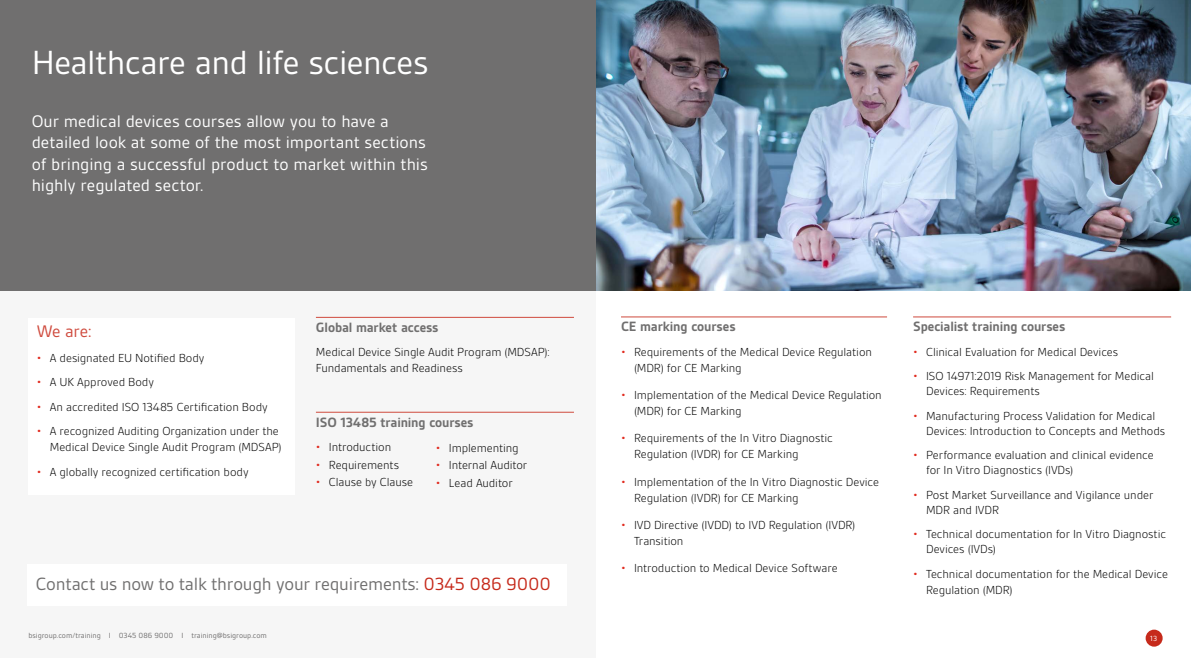
<style>
.page{position:relative;width:1191px;height:658px;background:#fff}
.page>*{position:absolute;margin:0;border:0;box-sizing:border-box;transform-origin:0 0}
.t1{font:36px "BSI Gesta";letter-spacing:-.015em;color:#fff}
.t2{font:19px "BSI Gesta";letter-spacing:-.01em;color:#706f6f}
.t3{font:18px/21.5px "BSI Gesta";color:#fff}
.t4{font:18px "BSI Gesta";color:#cf4a3d}
.t5{font:700 14.5px "BSI Gesta";letter-spacing:-.01em;color:#706f6f}
.t6{font:300 12.5px/16px "BSI Gesta";letter-spacing:-.01em;color:#000}
.t7{font:8px "BSI Gesta";color:#706f6f}
.t8{font:8px "BSI Gesta";color:#fff}
.s1{color:#e12b1f}
.s2{font-size:12px}
.s3{color:#c62a1b}
</style>
<div class="page">
<div style="left:0;top:0;width:595px;height:658px;background:#f6f6f6"></div>
<hr style="left:913px;top:317px;width:258px;height:1px;background:#cf4a3d">
<hr style="left:316px;top:317px;width:258px;height:1px;background:#cf4a3d">
<hr style="left:316px;top:412px;width:258px;height:1px;background:#cf4a3d">
<div style="left:27px;top:564px;width:539px;height:41px;background:#fff"></div>
<div style="left:1145px;top:629px;width:17px;height:17px;background:#c62a1b;border-radius:50%"></div>
<div style="left:28px;top:318px;width:266px;height:177px;background:#fff"></div>
<hr style="left:621px;top:317px;width:266px;height:1px;background:#cf4a3d">
<img style="left:595px;top:0;width:596px;height:291px">
<div style="left:0;top:0;width:595px;height:291px;background:#706f6f"></div>
<h1 class="t1" style="left:32px;top:44px;width:398px">Healthcare and life sciences</h1>
<h3 class="t3" style="left:32px;top:110px;width:397px">Our medical devices courses allow you to have a detailed look at some of the most important sections of bringing a successful product to market within this highly regulated sector.</h3>
<h3 class="t4" style="left:37px;top:322px;width:56px">We are:</h3>
<p class="t6" style="left:37px;top:349px;width:169px"><span class="s1">•</span> A designated EU Notified Body</p>
<p class="t6" style="left:37px;top:374px;width:119px"><span class="s1">•</span> A UK Approved Body</p>
<p class="t6" style="left:37px;top:398px;width:232px"><span class="s1">•</span> An accredited ISO 13485 Certification Body</p>
<p class="t6" style="left:37px;top:423px;width:246px;text-align:right"><span class="s1">•</span> A recognized Auditing Organization under the<br>Medical Device Single Audit Program (MDSAP)</p>
<p class="t6" style="left:37px;top:463px;width:213px"><span class="s1">•</span> A globally recognized certification body</p>
<p class="t5" style="left:316px;top:319px;width:124px">Global market access</p>
<p class="t6" style="left:316px;top:344px;width:235px">Medical Device Single Audit Program (MDSAP):<br>Fundamentals and Readiness</p>
<p class="t5" style="left:316px;top:414px;width:159px">ISO 13485 training courses</p>
<p class="t6" style="left:316px;top:439px;width:77px"><span class="s1">•</span> Introduction</p>
<p class="t6" style="left:316px;top:456px;width:85px"><span class="s1">•</span> Requirements</p>
<p class="t6" style="left:316px;top:474px;width:99px"><span class="s1">•</span> Clause <span class="s2">b</span>y Clause</p>
<p class="t6" style="left:436px;top:440px;width:84px"><span class="s1">•</span> Implementing</p>
<p class="t6" style="left:436px;top:457px;width:93px"><span class="s1">•</span> Internal Auditor</p>
<p class="t6" style="left:436px;top:474px;width:78px"><span class="s1">•</span> Lead Auditor</p>
<h2 class="t2" style="left:36px;top:574px;width:516px">Contact us now to talk through your requirements: <span class="s3">0345 086 9000</span></h2>
<p class="t7" style="left:28px;top:631px;width:240px">bsigroup.com/training I 0345 086 9000 I training@bsigroup.com</p>
<p class="t5" style="left:621px;top:319px;width:116px">CE marking courses</p>
<p class="t6" style="left:634px;top:344px;width:239px;text-indent:-13px"><span class="s1">•</span> Requirements of the Medical Device Regulation (MDR) for CE Marking</p>
<p class="t6" style="left:634px;top:387px;width:249px;text-indent:-13px"><span class="s1">•</span> Implementation of the Medical Device Regulation (MDR) for CE Marking</p>
<p class="t6" style="left:634px;top:430px;width:200px;text-indent:-13px"><span class="s1">•</span> Requirements of the In Vitro Diagnostic<br>Regulation (IVDR) for CE Marking</p>
<p class="t6" style="left:634px;top:474px;width:246px;text-indent:-13px"><span class="s1">•</span> Implementation of the In Vitro Diagnostic Device<br>Regulation (IVDR) for CE Marking</p>
<p class="t6" style="left:634px;top:517px;width:223px;text-indent:-13px"><span class="s1">•</span> IVD Directive (IVDD) to IVD Regulation (IVDR)<br>Transition</p>
<p class="t6" style="left:621px;top:560px;width:218px"><span class="s1">•</span> Introduction to Medical Device Software</p>
<p class="t5" style="left:913px;top:319px;width:154px">Specialist training courses</p>
<p class="t6" style="left:913px;top:344px;width:207px"><span class="s1">•</span> Clinical Evaluation for Medical Devices</p>
<p class="t6" style="left:926px;top:369px;width:229px;line-height:15px;text-indent:-13px"><span class="s1">•</span> ISO 14971:2019 Risk Management for Medical<br>Devices: Requirements</p>
<p class="t6" style="left:926px;top:408px;width:240px;line-height:15px;text-indent:-13px"><span class="s1">•</span> Manufacturing Process Validation for Medical<br>Devices: Introduction to Concepts and Methods</p>
<p class="t6" style="left:926px;top:448px;width:229px;line-height:15px;text-indent:-13px"><span class="s1">•</span> Performance evaluation and clinical evidence for In Vitro Diagnostics (IVDs)</p>
<p class="t6" style="left:926px;top:487px;width:229px;line-height:15px;text-indent:-13px"><span class="s1">•</span> Post Market Surveillance and Vigilance under<br>MDR and IVDR</p>
<p class="t6" style="left:926px;top:527px;width:242px;line-height:15px;text-indent:-13px"><span class="s1">•</span> Technical documentation for In Vitro Diagnostic<br>Devices (IVDs)</p>
<p class="t6" style="left:926px;top:566px;width:243px;text-indent:-13px"><span class="s1">•</span> Technical documentation for the Medical Device<br>Regulation (MDR)</p>
<p class="t8" style="left:1150px;top:634px;width:8px">13</p>
</div>
